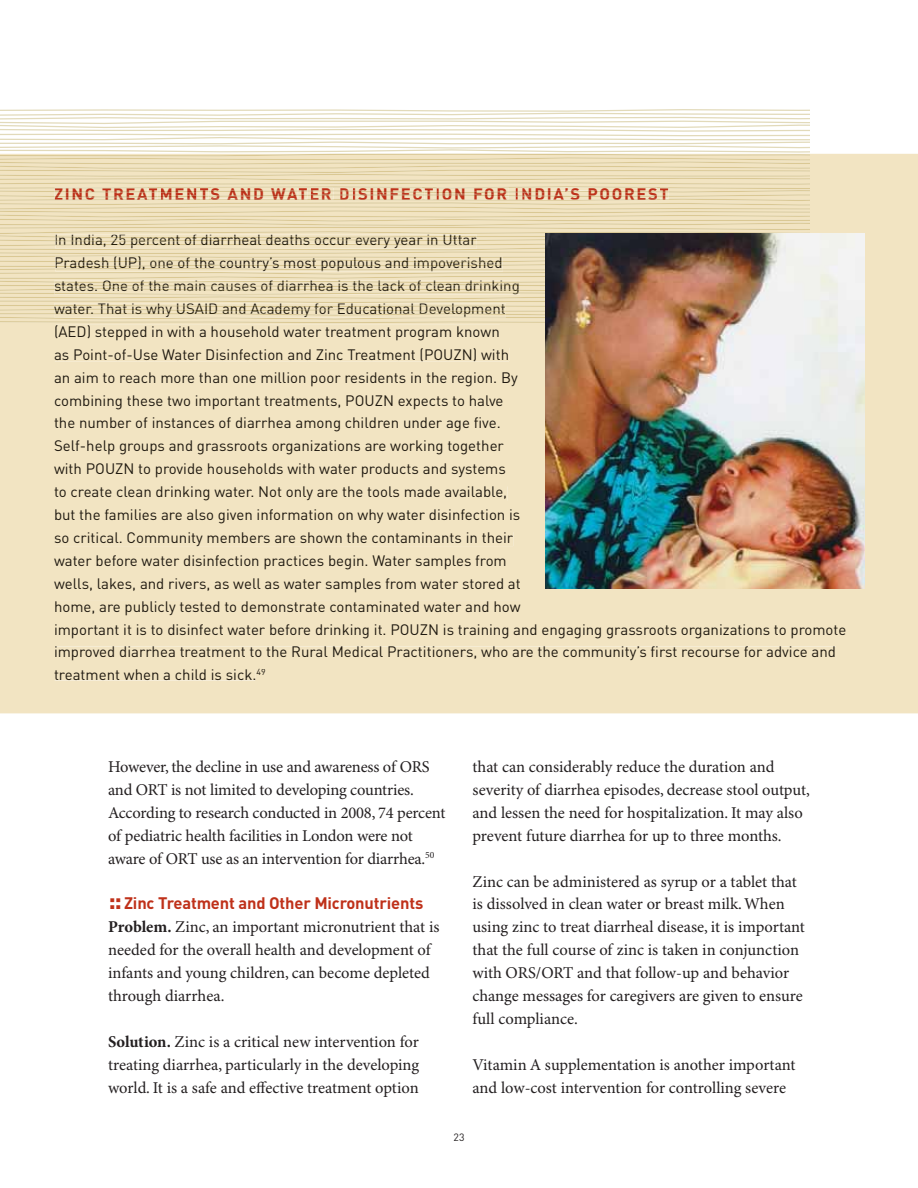
<style>
.page{position:relative;width:918px;height:1188px;background:#fff}
.page>*{position:absolute;margin:0;border:0;box-sizing:border-box;transform-origin:0 0}
.t1{font:16.5px/23px "Minion Pro";letter-spacing:-.005em;color:#231f20}
.t2{font:700 16.5px "DIN";letter-spacing:.1em;color:#ad2c17}
.t3{font:700 16.5px "DIN";letter-spacing:-.01em;color:#bf311a}
.t4{font:15px/23px "DIN";color:#1f1910}
.t5{font:15px/23px "DIN";color:#1b1501}
.t6{font:10.5px "DIN";color:#231f20}
.s1{color:#bf311a}
.s2{font-size:25.5px}
.s3{font-weight:700}
</style>
<div class="page">
<div style="left:0;top:154px;width:918px;height:559px;background:#f2e4c2"></div>
<svg style="left:0;top:109px;width:810px;height:214px;background:#ede2c4"></svg>
<div style="left:55px;top:325px;width:445px;height:15px;background:#f2e4c2"></div>
<div style="left:55px;top:348px;width:454px;height:13px;background:#f2e4c2"></div>
<div style="left:55px;top:372px;width:463px;height:14px;background:#f2e4c2"></div>
<div style="left:55px;top:395px;width:449px;height:14px;background:#f2e4c2"></div>
<div style="left:55px;top:418px;width:446px;height:14px;background:#f2e4c2"></div>
<div style="left:55px;top:441px;width:449px;height:14px;background:#f2e4c2"></div>
<div style="left:54px;top:464px;width:452px;height:14px;background:#f2e4c2"></div>
<div style="left:55px;top:486px;width:452px;height:15px;background:#f2e4c2"></div>
<div style="left:55px;top:509px;width:465px;height:14px;background:#f2e4c2"></div>
<div style="left:55px;top:532px;width:458px;height:14px;background:#f2e4c2"></div>
<div style="left:54px;top:555px;width:453px;height:14px;background:#f2e4c2"></div>
<div style="left:54px;top:578px;width:467px;height:14px;background:#f2e4c2"></div>
<div style="left:55px;top:601px;width:466px;height:14px;background:#f2e4c2"></div>
<div style="left:55px;top:624px;width:791px;height:14px;background:#f2e4c2"></div>
<div style="left:55px;top:647px;width:781px;height:14px;background:#f2e4c2"></div>
<div style="left:55px;top:670px;width:200px;height:10px;background:#f2e4c2"></div>
<div style="left:257px;top:669px;width:8px;height:6px;background:#f2e4c2"></div>
<img style="left:545px;top:233px;width:319px;height:356px">
<p class="t2" style="left:54px;top:188px;width:616px">ZINC TREA<span class="s1">TMENT</span>S AND W <span class="s1">TER DISINFECT</span>ION FOR <span class="s1">I</span>NDIA’S POORES<span class="s1">T</span></p>
<p class="t2" style="left:287px;top:188px;width:12px">A</p>
<p class="t5" style="left:54px;top:230px;width:424px">In India 25 ercent of diarrheal deaths occur every year in Uttar</p>
<p class="t5" style="left:54px;top:230px;width:442px;text-indent:76px">p<br>P d h (UP), one o t e country s most popu ous an mpover s e</p>
<p class="t4" style="left:103px;top:230px;width:5px">,</p>
<p class="t5" style="left:63px;top:253px;width:39px">ra es</p>
<p class="t5" style="left:186px;top:253px;width:23px">f h</p>
<p class="t5" style="left:269px;top:253px;width:5px">’</p>
<p class="t5" style="left:353px;top:253px;width:6px">l</p>
<p class="t5" style="left:401px;top:253px;width:17px">di</p>
<p class="t5" style="left:467px;top:253px;width:37px">ihd</p>
<p class="t5" style="left:94px;top:276px;width:19px">.O</p>
<p class="t5" style="left:54px;top:276px;width:459px">s a es ne of the ma n causes of diarr ea s e ac o c ean r n n</p>
<p class="t5" style="left:61px;top:276px;width:19px">t t</p>
<p class="t5" style="left:195px;top:276px;width:5px">i</p>
<p class="t5" style="left:309px;top:276px;width:10px">h</p>
<p class="t5" style="left:337px;top:276px;width:101px">ithl kfl</p>
<p class="t5" style="left:465px;top:276px;width:57px">dikig</p>
<p class="t4" style="left:90px;top:299px;width:6px">.</p>
<p class="t5" style="left:54px;top:299px;width:453px">water That is why USAID and Academ for Educational Development</p>
<p class="t5" style="left:304px;top:299px;width:8px">y</p>
<p class="t4" style="left:54px;top:322px;width:794px">(AED) stepped in with a household water treatment program known<br>as Point-of-Use Water Disinfection and Zinc Treatment (POUZN) with<br>an aim to reach more than one million poor residents in the region. By<br>combining these two important treatments, POUZN expects to halve<br>the number of instances of diarrhea among children under age five.<br>Self-help groups and grassroots organizations are working together<br>with POUZN to provide households with water products and systems<br>to create clean drinking water. Not only are the tools made available,<br>but the families are also given information on why water disinfection is<br>so critical. Community members are shown the contaminants in their<br>water before water disinfection practices begin. Water samples from<br>wells, lakes, and rivers, as well as water samples from water stored at<br>home, are publicly tested to demonstrate contaminated water and how<br>important it is to disinfect water before drinking it. POUZN is training and engaging grassroots organizations to promote improved diarrhea treatment to the Rural Medical Practitioners, who are the community’s first recourse for advice and treatment when a child is sick.<sup>49</sup></p>
<p class="t1" style="left:108px;top:757px;width:339px">However, the decline in use and awareness of ORS and ORT is not limited to developing countries.<br>According to research conducted in 2008, 74 percent of pediatric health facilities in London were not aware of ORT use as an intervention for diarrhea.<sup>50</sup></p>
<p class="t3" style="left:108px;top:898px;width:317px"><span class="s2">::</span> Zinc Treatment and Other Micronutrients</p>
<p class="t1" style="left:108px;top:917px;width:333px"><span class="s3">Problem.</span> Zinc, an important micronutrient that is needed for the overall health and development of infants and young children, can become depleted through diarrhea.</p>
<p class="t1" style="left:108px;top:1031px;width:313px;text-align:justify"><span class="s3">Solution.</span> Zinc is a critical new intervention for treating diarrhea, particularly in the developing world. It is a safe and effective treatment option</p>
<p class="t1" style="left:473px;top:757px;width:339px">that can considerably reduce the duration and severity of diarrhea episodes, decrease stool output, and lessen the need for hospitalization. It may also prevent future diarrhea for up to three months.</p>
<p class="t1" style="left:473px;top:871px;width:334px">Zinc can be administered as syrup or a tablet that is dissolved in clean water or breast milk. When using zinc to treat diarrheal disease, it is important that the full course of zinc is taken in conjunction with ORS/ORT and that follow-up and behavior change messages for caregivers are given to ensure full compliance.</p>
<p class="t1" style="left:473px;top:1054px;width:325px">Vitamin A supplementation is another important and low-cost intervention for controlling severe</p>
<p class="t6" style="left:454px;top:1134px;width:12px">23</p>
</div>
